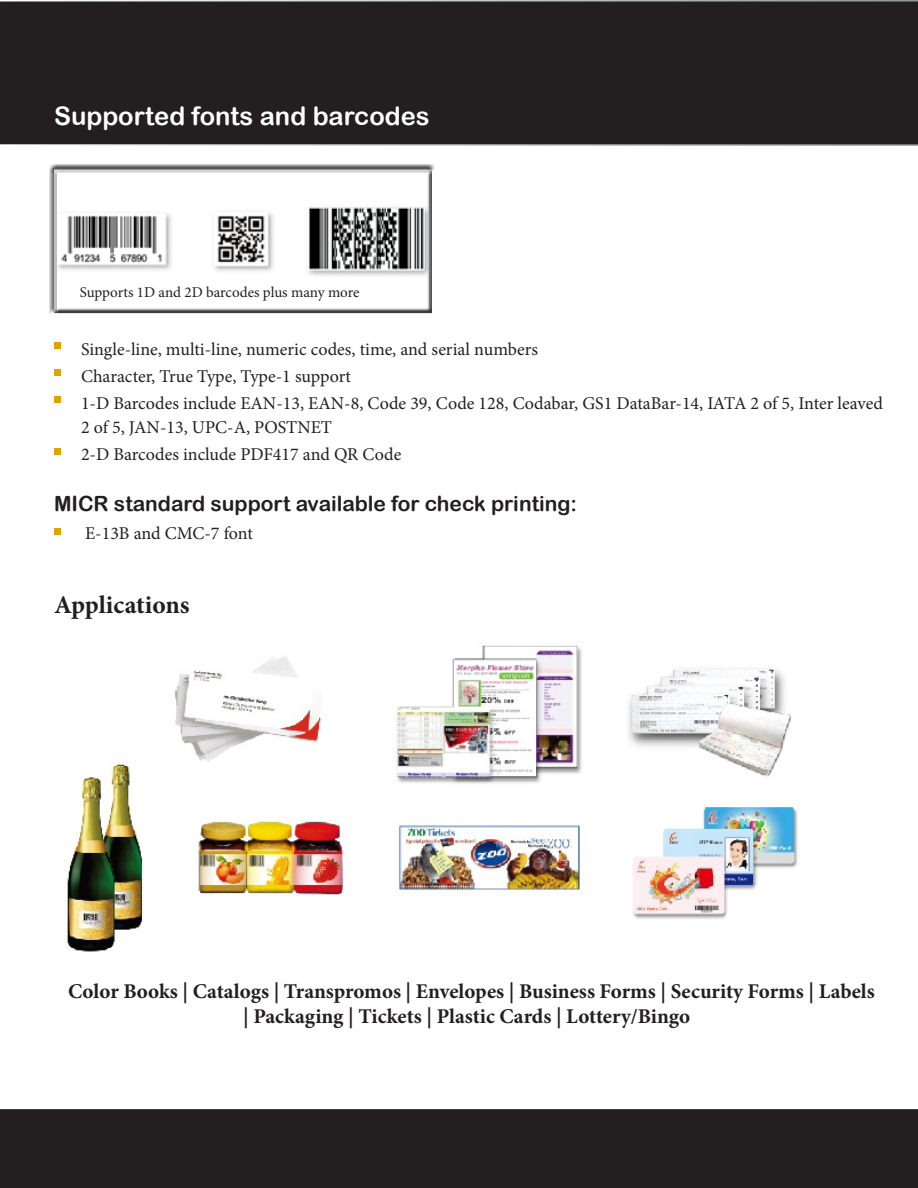
<style>
.page{position:relative;width:918px;height:1188px;background:#fff}
.page>*{position:absolute;margin:0;border:0;box-sizing:border-box;transform-origin:0 0}
.t1{font:25.5px "Arial Rounded MT Bold";color:#fff}
.t2{font:700 25.5px "Minion Pro";letter-spacing:-.005em;color:#231f20}
.t3{font:700 21px/25.2px "Minion Pro";color:#231f20;text-align:center}
.t4{font:21px "Arial Rounded MT Bold";color:#231f20}
.t5{font:18px/24px "Minion Pro";color:#231f20}
.t6{font:15px "Minion Pro";letter-spacing:-.005em;color:#231f20}
</style>
<div class="page">
<div style="left:0;top:1109px;width:918px;height:79px;background:#231f20"></div>
<div style="left:0;top:0;width:918px;height:146px;background:#231f20"></div>
<div style="left:49px;top:166px;width:388px;height:153px;background:#231f20;opacity:.75"></div>
<div style="left:54px;top:369px;width:7px;height:7px;background:#e2a200"></div>
<div style="left:54px;top:448px;width:7px;height:6px;background:#e2a200"></div>
<div style="left:54px;top:342px;width:7px;height:7px;background:#e2a200"></div>
<div style="left:54px;top:396px;width:7px;height:7px;background:#e2a200"></div>
<div style="left:54px;top:528px;width:7px;height:7px;background:#e2a200"></div>
<img style="left:67px;top:645px;width:731px;height:307px">
<p class="t1" style="left:54px;top:101px;width:377px">Supported fonts and barcodes</p>
<p class="t6" style="left:80px;top:283px;width:281px">Supports 1D and 2D barcodes plus many more</p>
<p class="t5" style="left:81px;top:337px;width:459px">Single-line, multi-line, numeric codes, time, and serial numbers</p>
<p class="t5" style="left:81px;top:364px;width:272px">Character, True Type, Type-1 support</p>
<p class="t5" style="left:81px;top:391px;width:803px">1-D Barcodes include EAN-13, EAN-8, Code 39, Code 128, Codabar, GS1 DataBar-14, IATA 2 of 5, Inter leaved<br>2 of 5, JAN-13, UPC-A, POSTNET</p>
<p class="t5" style="left:81px;top:442px;width:322px">2-D Barcodes include PDF417 and QR Code</p>
<p class="t4" style="left:54px;top:491px;width:525px">MICR standard support available for check printing:</p>
<p class="t5" style="left:85px;top:521px;width:169px">E-13B and CMC-7 font</p>
<p class="t2" style="left:54px;top:586px;width:137px">Applications</p>
<p class="t3" style="left:68px;top:978px;width:808px">Color Books | Catalogs | Transpromos | Envelopes | Business Forms | Security Forms | Labels | Packaging | Tickets | Plastic Cards | Lottery/Bingo</p>
</div>
